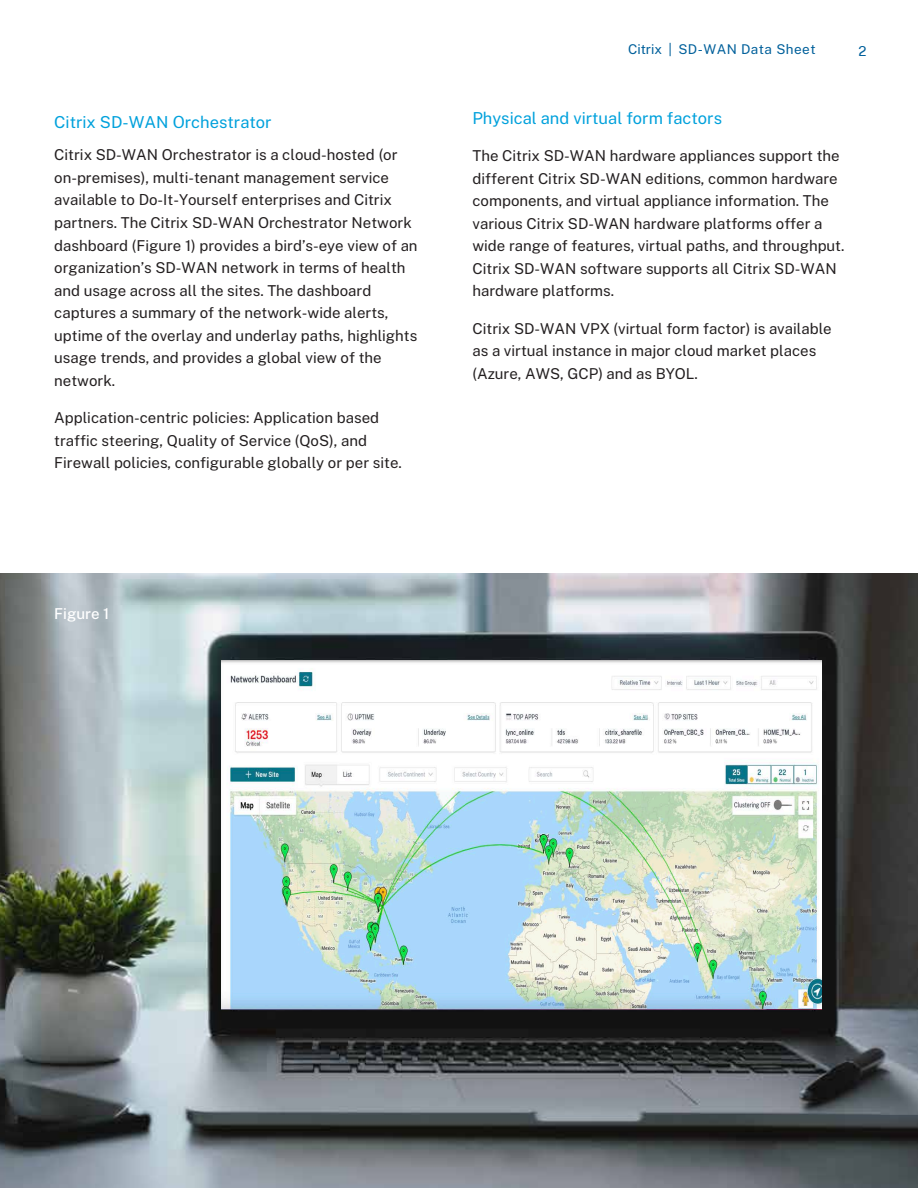
<style>
.page{position:relative;width:918px;height:1188px;background:#fff}
.page>*{position:absolute;margin:0;border:0;box-sizing:border-box;transform-origin:0 0}
.t1{font:16.5px "Public Sans";color:#00a1dc}
.t2{font:15px/22.5px "Public Sans";color:#231f20}
.t3{font:500 15px "Public Sans";color:#fff}
.t4{font:13.5px "Public Sans";letter-spacing:.035em;color:#00609b}
.t5{font:13.5px "Public Sans";color:#00609b}
.s1{font-style:inherit}
</style>
<div class="page">
<img style="left:0;top:574px;width:917px;height:614px">
<img style="left:222px;top:661px;width:600px;height:348px">
<p class="t1" style="left:54px;top:110px;width:219px">Citrix SD-WAN <span class="s1">O</span>rchestrator</p>
<p class="t2" style="left:54px;top:142px;width:365px">Citrix SD-WAN Orchestrator is a cloud-hosted <span class="s1">(or on-premises)</span>, multi-tenant management service available to <span class="s1">D</span>o<span class="s1">-</span>It<span class="s1">-</span>Yourself enterprises and Citrix partners. The Citrix SD-WAN Orchestrator Network dashboard (Figure 1) provides a bird’s-eye view of an organization’s SD-WAN network in terms of health and usage across all the sites. The dashboard captures a summary of the network-wide alerts, uptime of the overlay and underlay paths, highlights usage trends, and provides a global view of the network.</p>
<p class="t2" style="left:54px;top:406px;width:349px">Application-centric policies: Application based traffic steering, Quality of Service (QoS), and<br>Firewall policies, configurable globally or per site.</p>
<p class="t3" style="left:54px;top:602px;width:57px">Figure 1</p>
<p class="t4" style="left:628px;top:39px;width:189px">Citrix | SD-WAN Data Sheet</p>
<p class="t5" style="left:859px;top:41px;width:10px">2</p>
<p class="t1" style="left:472px;top:106px;width:251px">Physical and virtual form factors</p>
<p class="t2" style="left:472px;top:144px;width:374px">The Citrix SD-WAN hardware appliances support the different Citrix SD-WAN editions, common hardware components, and virtual appliance information. The various Citrix SD-WAN hardware platforms offer a wide range of features, virtual paths, and throughput.<br>Citrix SD-WAN software supports all Citrix SD-WAN hardware platforms.</p>
<p class="t2" style="left:472px;top:316px;width:361px">Citrix SD-WAN VPX (virtual form factor) is available as a virtual instance in major cloud market places (Azure, AWS, GCP) and as BYOL.</p>
</div>
